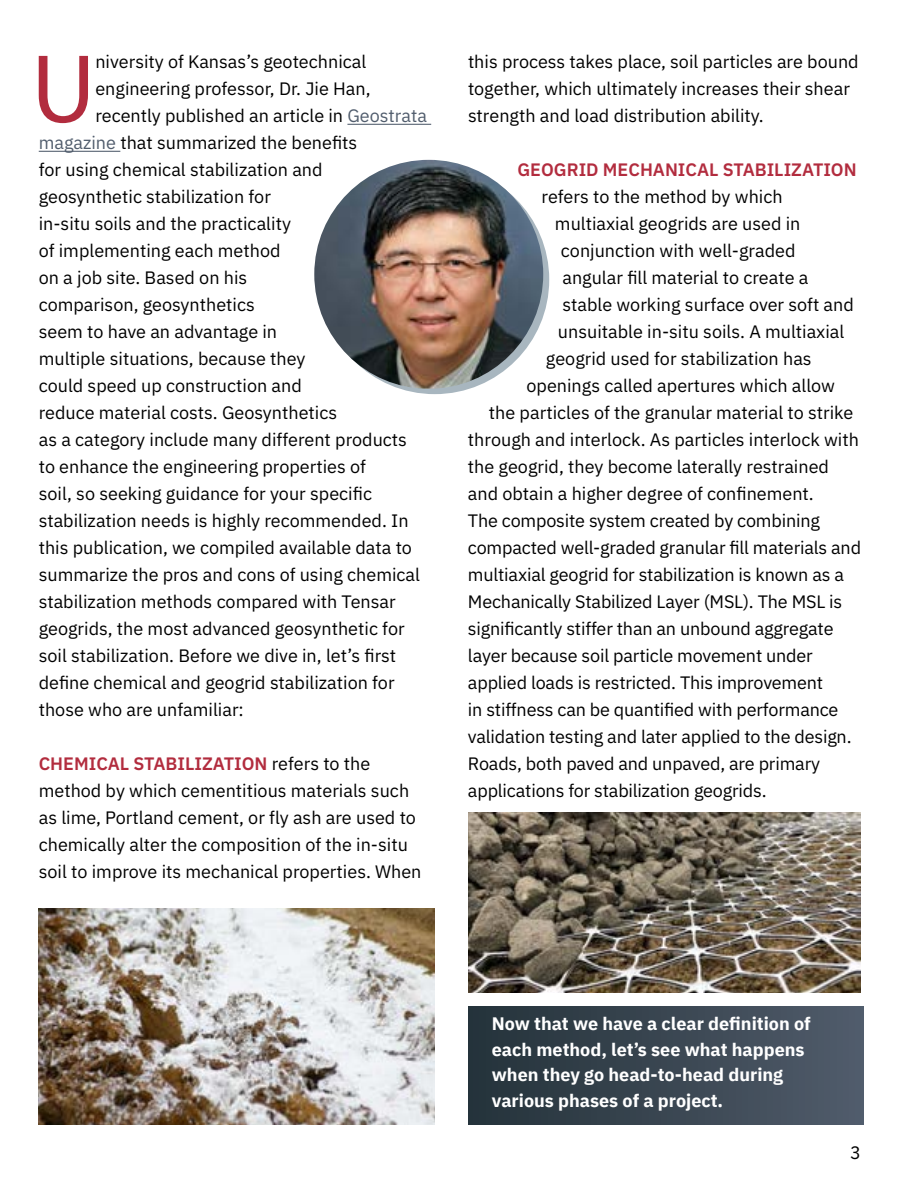
<style>
.page{position:relative;width:918px;height:1188px;background:#fff}
.page>*{position:absolute;margin:0;border:0;box-sizing:border-box;transform-origin:0 0}
.t1{font:98.1px "Myriad Pro";color:#b22c3e}
.t2{font:18px/27px "IBM Plex Sans";color:#000}
.t3{font:700 18px/25.5px "IBM Plex Sans";color:#fff}
.t4{font:600 18px "IBM Plex Sans";color:#b22c3e}
.s1{color:#515d6d}
.s2{font-weight:600;color:#b22c3e}
</style>
<div class="page">
<hr style="left:347px;top:124px;width:84px;height:1px;background:#515d6d">
<hr style="left:39px;top:151px;width:81px;height:1px;background:#515d6d">
<div style="left:320px;top:165px;width:229px;height:229px;background:#a8b6bf;border-radius:50%"></div>
<img style="left:314px;top:160px;width:229px;height:229px;border-radius:114px">
<img style="left:39px;top:908px;width:396px;height:217px">
<img style="left:468px;top:813px;width:392px;height:180px">
<div style="left:468px;top:1007px;width:396px;height:118px;background:linear-gradient(to right,#24323a,#515b6b)"></div>
<h1 class="t1" style="left:31px;top:29px;width:66px">U</h1>
<p class="t2" style="left:95px;top:47px;width:272px">niversity of Kansas’s geotechnical</p>
<p class="t2" style="left:95px;top:74px;width:277px">engineering professor, Dr. Jie Han,</p>
<p class="t2" style="left:95px;top:101px;width:333px">recently published an article in <span class="s1">Geostrata</span></p>
<p class="t2" style="left:39px;top:128px;width:320px"><span class="s1">magazine</span> that summarized the benefits</p>
<p class="t2" style="left:39px;top:155px;width:285px">for using chemical stabilization and</p>
<p class="t2" style="left:39px;top:182px;width:234px">geosynthetic stabilization for</p>
<p class="t2" style="left:39px;top:209px;width:254px">in-situ soils and the practicality</p>
<p class="t2" style="left:39px;top:236px;width:243px">of implementing each method</p>
<p class="t2" style="left:39px;top:263px;width:210px">on a job site. Based on his</p>
<p class="t2" style="left:39px;top:290px;width:218px">comparison, geosynthetics</p>
<p class="t2" style="left:39px;top:317px;width:240px">seem to have an advantage in</p>
<p class="t2" style="left:39px;top:344px;width:268px">multiple situations, because they</p>
<p class="t2" style="left:39px;top:371px;width:265px">could speed up construction and</p>
<p class="t2" style="left:39px;top:398px;width:300px">reduce material costs. Geosynthetics</p>
<p class="t2" style="left:39px;top:425px;width:370px">as a category include many different products</p>
<p class="t2" style="left:39px;top:452px;width:329px">to enhance the engineering properties of</p>
<p class="t2" style="left:39px;top:479px;width:335px">soil, so seeking guidance for your specific</p>
<p class="t2" style="left:39px;top:506px;width:371px">stabilization needs is highly recommended. In</p>
<p class="t2" style="left:39px;top:533px;width:375px">this publication, we compiled available data to</p>
<p class="t2" style="left:39px;top:560px;width:383px">summarize the pros and cons of using chemical</p>
<p class="t2" style="left:39px;top:587px;width:359px">stabilization methods compared with Tensar</p>
<p class="t2" style="left:39px;top:614px;width:367px">geogrids, the most advanced geosynthetic for</p>
<p class="t2" style="left:39px;top:641px;width:359px">soil stabilization. Before we dive in, let’s first</p>
<p class="t2" style="left:39px;top:668px;width:357px">define chemical and geogrid stabilization for</p>
<p class="t2" style="left:39px;top:695px;width:207px">those who are unfamiliar:</p>
<p class="t2" style="left:39px;top:749px;width:384px"><span class="s2">CHEMICAL STABILIZATION</span> refers to the method by which cementitious materials such as lime, Portland cement, or fly ash are used to chemically alter the composition of the in-situ soil to improve its mechanical properties. When</p>
<p class="t2" style="left:468px;top:47px;width:392px">this process takes place, soil particles are bound together, which ultimately increases their shear strength and load distribution ability.</p>
<p class="t4" style="left:518px;top:156px;width:341px">GEOGRID MECHANICAL STABILIZATION</p>
<p class="t2" style="left:541px;top:182px;width:243px">refers to the method by which</p>
<p class="t2" style="left:555px;top:209px;width:247px">multiaxial geogrids are used in</p>
<p class="t2" style="left:561px;top:236px;width:236px">conjunction with well-graded</p>
<p class="t2" style="left:562px;top:263px;width:247px">angular fill material to create a</p>
<p class="t2" style="left:562px;top:290px;width:293px">stable working surface over soft and</p>
<p class="t2" style="left:558px;top:317px;width:288px">unsuitable in-situ soils. A multiaxial</p>
<p class="t2" style="left:546px;top:344px;width:267px">geogrid used for stabilization has</p>
<p class="t2" style="left:526px;top:371px;width:310px">openings called apertures which allow</p>
<p class="t2" style="left:489px;top:398px;width:366px">the particles of the granular material to strike</p>
<p class="t2" style="left:468px;top:425px;width:393px">through and interlock. As particles interlock with</p>
<p class="t2" style="left:468px;top:452px;width:363px">the geogrid, they become laterally restrained</p>
<p class="t2" style="left:468px;top:479px;width:347px">and obtain a higher degree of confinement.</p>
<p class="t2" style="left:468px;top:506px;width:354px">The composite system created by combining</p>
<p class="t2" style="left:468px;top:533px;width:395px">compacted well-graded granular fill materials and</p>
<p class="t2" style="left:468px;top:560px;width:378px">multiaxial geogrid for stabilization is known as a</p>
<p class="t2" style="left:468px;top:587px;width:376px">Mechanically Stabilized Layer (MSL). The MSL is</p>
<p class="t2" style="left:468px;top:614px;width:367px">significantly stiffer than an unbound aggregate</p>
<p class="t2" style="left:468px;top:641px;width:346px">layer because soil particle movement under</p>
<p class="t2" style="left:468px;top:668px;width:357px">applied loads is restricted. This improvement</p>
<p class="t2" style="left:468px;top:695px;width:372px">in stiffness can be quantified with performance</p>
<p class="t2" style="left:468px;top:722px;width:385px">validation testing and later applied to the design.</p>
<p class="t2" style="left:468px;top:749px;width:354px">Roads, both paved and unpaved, are primary</p>
<p class="t2" style="left:468px;top:776px;width:300px">applications for stabilization geogrids.</p>
<p class="t3" style="left:492px;top:1009px;width:320px">Now that we have a clear definition of each method, let’s see what happens when they go head-to-head during various phases of a project.</p>
<p class="t2" style="left:850px;top:1137px;width:12px">3</p>
</div>
